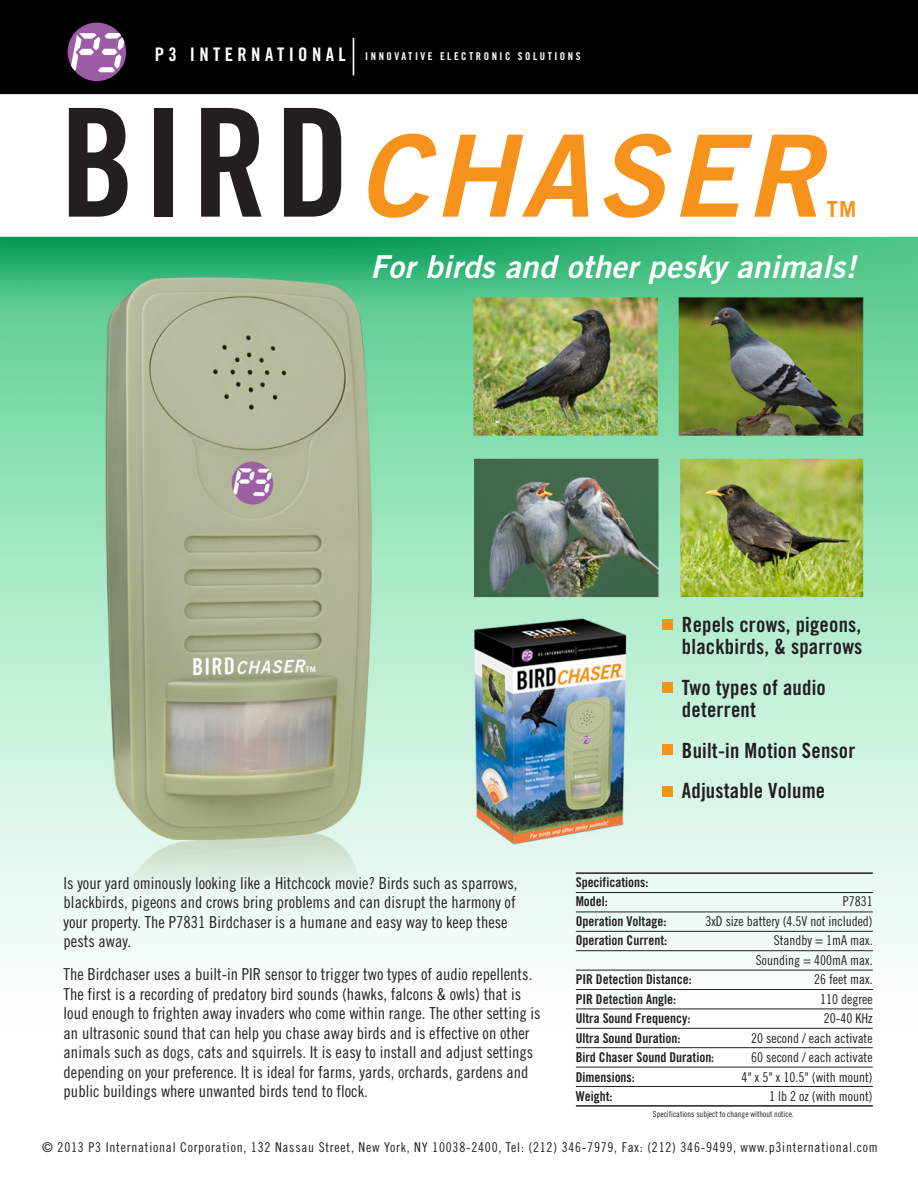
<style>
.page{position:relative;width:918px;height:1188px;background:#fff}
.page>*{position:absolute;margin:0;border:0;box-sizing:border-box;transform-origin:0 0}
.t1{font:italic 113.55px "Trade Gothic Bold Two";letter-spacing:.05em;color:#f7931d}
.t2{font:italic 31.5px "Trade Gothic Bold Two";letter-spacing:.01em;color:#fff}
.t3{font:700 22.2px "Trade Gothic";color:#f7931d}
.t4{font:21px/22.5px "Trade Gothic Bold Cond Twenty";letter-spacing:.01em;color:#231f20}
.t5{font:16.5px/19.5px "Trade Gothic Cond Eighteen";color:#231f20}
.t6{font:13.5px/19.5px "Trade Gothic Cond Eighteen";color:#231f20;text-align:right}
.t7{font:13.5px/19.5px "Trade Gothic Bold Cond Twenty";color:#231f20}
.t8{font:13.5px "Trade Gothic Cond Eighteen";letter-spacing:.055em;color:#231f20}
.t9{font:10.8px "Trade Gothic Bold Cond Twenty";letter-spacing:.235em;color:#fff}
.t10{font:8.4px "Trade Gothic Cond Eighteen";color:#231f20}
.s1{font-size:18.75px}
.s2{font-family:"Trade Gothic Bold Cond Twenty";font-style:normal;font-size:150.6px;color:#231f20}
</style>
<div class="page">
<img style="left:0;top:0;width:918px;height:1107px">
<div style="left:68px;top:23px;width:58px;height:58px;background:#9b5ba5;border-radius:50%"></div>
<svg style="left:71px;top:33px;width:53px;height:39px"></svg>
<hr style="left:353px;top:38px;width:1px;height:37px;background:#fff">
<div style="left:662px;top:619px;width:11px;height:11px;background:#f7931d"></div>
<div style="left:662px;top:682px;width:11px;height:11px;background:#f7931d"></div>
<div style="left:662px;top:745px;width:11px;height:10px;background:#f7931d"></div>
<div style="left:662px;top:786px;width:11px;height:10px;background:#f7931d"></div>
<hr style="left:576px;top:872px;width:297px;height:2px;background:#231f20">
<hr style="left:576px;top:892px;width:297px;height:1px;background:#231f20">
<hr style="left:576px;top:912px;width:297px;height:1px;background:#231f20">
<hr style="left:576px;top:931px;width:297px;height:1px;background:#231f20">
<hr style="left:576px;top:950px;width:297px;height:1px;background:#231f20">
<hr style="left:576px;top:970px;width:297px;height:1px;background:#231f20">
<hr style="left:576px;top:989px;width:297px;height:1px;background:#231f20">
<hr style="left:576px;top:1009px;width:297px;height:1px;background:#231f20">
<hr style="left:576px;top:1028px;width:297px;height:1px;background:#231f20">
<hr style="left:576px;top:1047px;width:297px;height:1px;background:#231f20">
<hr style="left:576px;top:1067px;width:297px;height:1px;background:#231f20">
<hr style="left:576px;top:1086px;width:297px;height:1px;background:#231f20">
<hr style="left:576px;top:1105px;width:297px;height:2px;background:#231f20">
<p class="t9" style="left:155px;top:50px;width:427px"><span class="s1">P3 INTERNATIONAL</span> INNOVATIVE ELECTRONIC SOLUTIONS</p>
<h1 class="t1" style="left:60px;top:106px;width:763px"><span class="s2">BIRD</span>CHASER</h1>
<h3 class="t3" style="left:827px;top:195px;width:31px">TM</h3>
<h2 class="t2" style="left:370px;top:248px;width:487px">For birds and other pesky animals!</h2>
<p class="t5" style="left:64px;top:873px;width:455px">Is your yard ominously looking like a Hitchcock movie? Birds such as sparrows, blackbirds, pigeons and crows bring problems and can disrupt the harmony of your property. The P7831 Birdchaser is a humane and easy way to keep these pests away.</p>
<p class="t5" style="left:64px;top:964px;width:478px">The Birdchaser uses a built-in PIR sensor to trigger two types of audio repellents.<br>The first is a recording of predatory bird sounds (hawks, falcons &amp; owls) that is loud enough to frighten away invaders who come within range. The other setting is an ultrasonic sound that can help you chase away birds and is effective on other animals such as dogs, cats and squirrels. It is easy to install and adjust settings depending on your preference. It is ideal for farms, yards, orchards, gardens and public buildings where unwanted birds tend to flock.</p>
<p class="t4" style="left:682px;top:613px;width:182px">Repels crows, pigeons, blackbirds, &amp; sparrows</p>
<p class="t4" style="left:682px;top:676px;width:145px">Two types of audio deterrent</p>
<p class="t4" style="left:682px;top:730px;width:175px;line-height:40.5px">Built-in Motion Sensor<br>Adjustable Volume</p>
<p class="t7" style="left:576px;top:872px;width:93px">Specifications:<br>Model:<br>Operation Voltage:<br>Operation Current:</p>
<p class="t7" style="left:576px;top:970px;width:140px">PIR Detection Distance:<br>PIR Detection Angle:<br>Ultra Sound Frequency:<br>Ultra Sound Duration:<br>Bird Chaser Sound Duration:<br>Dimensions:<br>Weight:</p>
<p class="t6" style="left:705px;top:892px;width:169px">P7831<br>3xD size battery (4.5V not included)<br>Standby = 1mA max.<br>Sounding = 400mA max.<br>26 feet max.<br>110 degree<br>20-40 KHz<br>20 second / each activate<br>60 second / each activate<br>4" x 5" x 10.5" (with mount)<br>1 lb 2 oz (with mount)</p>
<p class="t10" style="left:653px;top:1109px;width:142px">Specifications subject to change without notice.</p>
<p class="t8" style="left:42px;top:1140px;width:837px">© 2013 P3 International Corporation, 132 Nassau Street, New York, NY 10038-2400, Tel: (212) 346-7979, Fax: (212) 346-9499, www.p3international.com</p>
</div>
